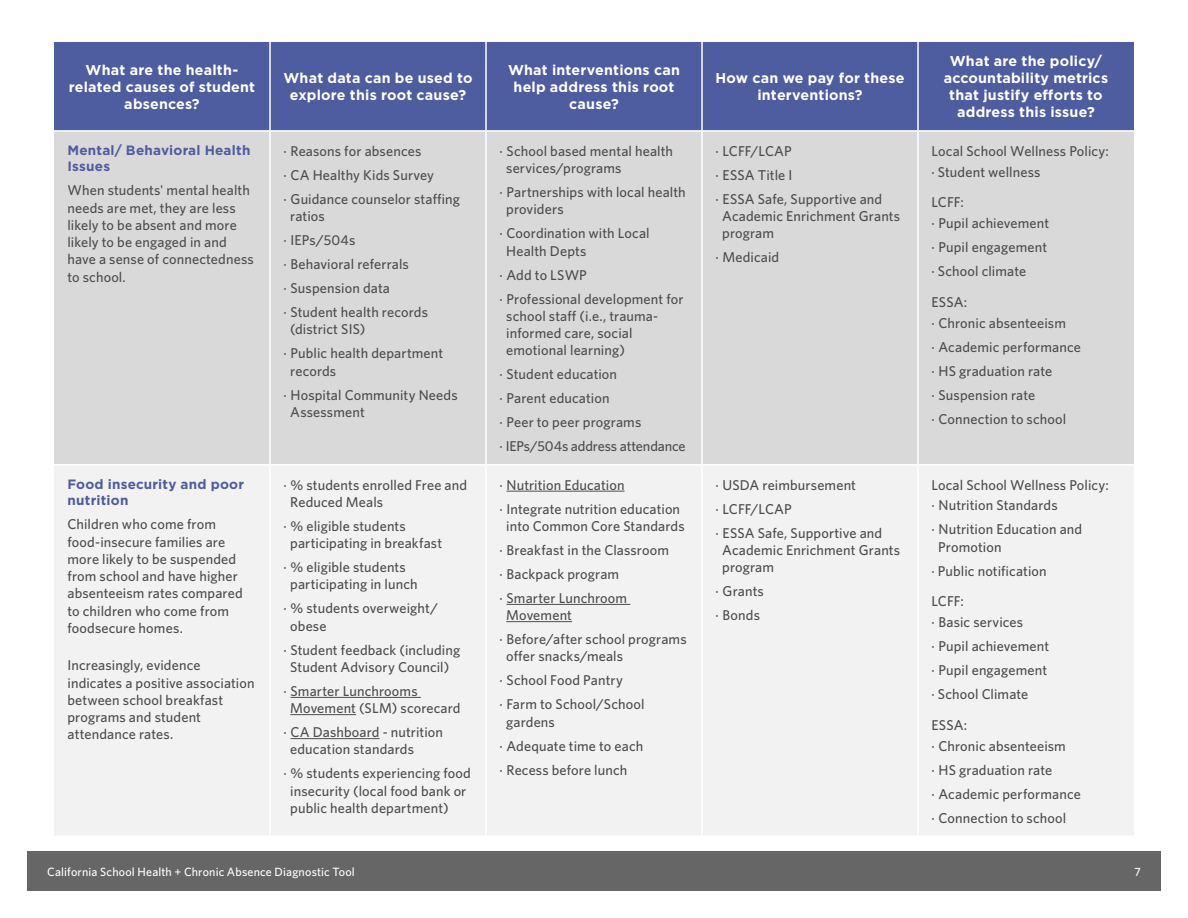
<style>
.page{position:relative;width:1188px;height:918px;background:#fff}
.page>*{position:absolute;margin:0;border:0;box-sizing:border-box;transform-origin:0 0}
.t1{font:500 14.25px/24px "Whitney";letter-spacing:.01em;color:#4d4d4d}
.t2{font:700 14.25px/17.1px "Gotham";letter-spacing:.015em;color:#fff;text-align:center}
.t3{font:700 13.5px/16.2px "Gotham";letter-spacing:.015em;color:#4e5ca0}
.t4{font:500 12px "Whitney";letter-spacing:.015em;color:#fff}
</style>
<div class="page">
<div style="left:27px;top:851px;width:864px;height:40px;background:#666"></div>
<div style="left:873px;top:851px;width:288px;height:40px;background:#666"></div>
<div style="left:54px;top:42px;width:1080px;height:88px;background:#4e5ca0"></div>
<div style="left:54px;top:132px;width:1080px;height:332px;background:#d9d9d9"></div>
<div style="left:54px;top:466px;width:1080px;height:369px;background:#f2f2f2"></div>
<hr style="left:269px;top:42px;width:2px;height:88px;background:#fff">
<hr style="left:485px;top:42px;width:2px;height:88px;background:#fff">
<hr style="left:701px;top:42px;width:2px;height:88px;background:#fff">
<hr style="left:917px;top:42px;width:2px;height:88px;background:#fff">
<hr style="left:269px;top:132px;width:2px;height:332px;background:#fff">
<hr style="left:485px;top:132px;width:2px;height:332px;background:#fff">
<hr style="left:701px;top:132px;width:2px;height:332px;background:#fff">
<hr style="left:917px;top:132px;width:2px;height:332px;background:#fff">
<hr style="left:269px;top:466px;width:2px;height:370px;background:#fff">
<hr style="left:485px;top:466px;width:2px;height:370px;background:#fff">
<hr style="left:701px;top:466px;width:2px;height:370px;background:#fff">
<hr style="left:917px;top:466px;width:2px;height:370px;background:#fff">
<hr style="left:291px;top:697px;width:130px;height:1px;background:#4d4d4d">
<hr style="left:290px;top:714px;width:66px;height:1px;background:#4d4d4d">
<hr style="left:291px;top:738px;width:89px;height:1px;background:#4d4d4d">
<hr style="left:507px;top:491px;width:118px;height:1px;background:#4d4d4d">
<hr style="left:507px;top:604px;width:123px;height:1px;background:#4d4d4d">
<hr style="left:506px;top:621px;width:66px;height:1px;background:#4d4d4d">
<p class="t2" style="left:69px;top:61px;width:188px">What are the health&shy;related causes of student absences?</p>
<p class="t2" style="left:284px;top:70px;width:190px">What data can be used to explore this root cause?</p>
<p class="t2" style="left:508px;top:61px;width:173px">What interventions can help address this root cause?</p>
<p class="t2" style="left:716px;top:70px;width:191px">How can we pay for these interventions?</p>
<p class="t3" style="left:68px;top:142px;width:185px">Mental/ Behavioral Health<br>Issues</p>
<p class="t1" style="left:68px;top:182px;width:188px;line-height:17.2px">When students' mental health needs are met, they are less likely to be absent and more likely to be engaged in and have a sense of connectedness to school.</p>
<p class="t3" style="left:68px;top:476px;width:178px">Food insecurity and poor nutrition</p>
<p class="t1" style="left:68px;top:516px;width:177px;line-height:17.2px">Children who come from food-insecure families are more likely to be suspended from school and have higher absenteeism rates compared to children who come from foodsecure homes.</p>
<p class="t1" style="left:68px;top:657px;width:189px;line-height:17.2px">Increasingly, evidence indicates a positive association between school breakfast programs and student attendance rates.</p>
<p class="t1" style="left:284px;top:139px;width:178px">· Reasons for absences<br>· CA Healthy Kids Survey<br>· Guidance counselor staffing</p>
<p class="t1" style="left:284px;top:204px;width:146px;text-indent:7px">ratios<br>· IEPs/504s<br>· Behavioral referrals<br>· Suspension data<br>· Student health records</p>
<p class="t1" style="left:284px;top:317px;width:161px;text-indent:7px">(district SIS)<br>· Public health department</p>
<p class="t1" style="left:284px;top:358px;width:176px;text-indent:7px">records<br>· Hospital Community Needs</p>
<p class="t1" style="left:290px;top:400px;width:76px">Assessment</p>
<p class="t1" style="left:290px;top:476px;width:178px;line-height:17.2px;text-indent:-7px">· % students enrolled Free and<br>Reduced Meals</p>
<p class="t1" style="left:290px;top:517px;width:153px;line-height:17.2px;text-indent:-7px">· % eligible students participating in breakfast</p>
<p class="t1" style="left:290px;top:558px;width:129px;line-height:17.2px;text-indent:-7px">· % eligible students participating in lunch</p>
<p class="t1" style="left:290px;top:600px;width:149px;line-height:17.2px;text-indent:-7px">· % students overweight/ obese</p>
<p class="t1" style="left:283px;top:641px;width:178px;line-height:17.2px;text-align:center">· Student feedback (including<br>Student Advisory Council)</p>
<p class="t1" style="left:290px;top:682px;width:172px;line-height:17.2px;text-indent:-7px">· Smarter Lunchrooms<br>Movement (SLM) scorecard</p>
<p class="t1" style="left:290px;top:723px;width:154px;line-height:17.2px;text-indent:-7px">· CA Dashboard - nutrition education standards</p>
<p class="t1" style="left:290px;top:765px;width:182px;line-height:17.2px;text-indent:-7px">· % students experiencing food insecurity (local food bank or public health department)</p>
<p class="t1" style="left:506px;top:142px;width:168px;line-height:17.2px;text-indent:-7px">· School based mental health services/programs</p>
<p class="t1" style="left:506px;top:183px;width:181px;line-height:17.2px;text-indent:-7px">· Partnerships with local health providers</p>
<p class="t1" style="left:506px;top:225px;width:145px;line-height:17.2px;text-indent:-7px">· Coordination with Local<br>Health Depts</p>
<p class="t1" style="left:500px;top:262px;width:186px">· Add to LSWP<br>· Professional development for</p>
<p class="t1" style="left:506px;top:307px;width:154px;line-height:17.2px">school staff (i.e., trauma&shy;informed care, social emotional learning)</p>
<p class="t1" style="left:500px;top:362px;width:188px">· Student education<br>· Parent education<br>· Peer to peer programs<br>· IEPs/504s address attendance</p>
<p class="t1" style="left:499px;top:473px;width:182px">· Nutrition Education<br>· Integrate nutrition education</p>
<p class="t1" style="left:499px;top:514px;width:187px;text-indent:7px">into Common Core Standards · Breakfast in the Classroom<br>· Backpack program<br>· Smarter Lunchroom</p>
<p class="t1" style="left:499px;top:603px;width:189px;text-indent:7px">Movement<br>· Before/after school programs</p>
<p class="t1" style="left:499px;top:644px;width:147px;text-indent:7px">offer snacks/meals<br>· School Food Pantry<br>· Farm to School/School</p>
<p class="t1" style="left:499px;top:710px;width:145px;text-indent:7px">gardens<br>· Adequate time to each · Recess before lunch</p>
<p class="t1" style="left:716px;top:139px;width:168px">· LCFF/LCAP<br>· ESSA Title I<br>· ESSA Safe, Supportive and</p>
<p class="t1" style="left:722px;top:207px;width:179px;line-height:17.2px">Academic Enrichment Grants program</p>
<p class="t1" style="left:716px;top:245px;width:65px">· Medicaid</p>
<p class="t1" style="left:716px;top:473px;width:168px">· USDA reimbursement<br>· LCFF/LCAP<br>· ESSA Safe, Supportive and</p>
<p class="t1" style="left:722px;top:541px;width:179px;line-height:17.2px">Academic Enrichment Grants program</p>
<p class="t1" style="left:716px;top:579px;width:50px">· Grants · Bonds</p>
<p class="t2" style="left:944px;top:52px;width:166px">What are the policy/ accountability metrics that justify efforts to address this issue?</p>
<p class="t1" style="left:932px;top:140px;width:179px;line-height:20.7px">Local School Wellness Policy: · Student wellness</p>
<p class="t1" style="left:932px;top:192px;width:119px;line-height:20.7px">LCFF:<br>· Pupil achievement</p>
<p class="t1" style="left:932px;top:235px;width:117px">· Pupil engagement · School climate</p>
<p class="t1" style="left:932px;top:291px;width:136px;line-height:20.7px">ESSA:<br>· Chronic absenteeism</p>
<p class="t1" style="left:932px;top:334px;width:151px">· Academic performance · HS graduation rate<br>· Suspension rate<br>· Connection to school</p>
<p class="t1" style="left:932px;top:474px;width:179px;line-height:20.7px">Local School Wellness Policy: · Nutrition Standards</p>
<p class="t1" style="left:938px;top:521px;width:146px;line-height:17.2px;text-indent:-7px">· Nutrition Education and<br>Promotion</p>
<p class="t1" style="left:932px;top:555px;width:117px;line-height:30.8px">· Public notification<br>LCFF:</p>
<p class="t1" style="left:932px;top:610px;width:119px">· Basic services<br>· Pupil achievement · Pupil engagement · School Climate</p>
<p class="t1" style="left:932px;top:714px;width:136px;line-height:20.7px">ESSA:<br>· Chronic absenteeism</p>
<p class="t1" style="left:932px;top:758px;width:151px">· HS graduation rate<br>· Academic performance · Connection to school</p>
<p class="t4" style="left:47px;top:864px;width:309px">California School Health + Chronic Absence Diagnostic Tool</p>
<p class="t4" style="left:1134px;top:864px;width:8px">7</p>
</div>
